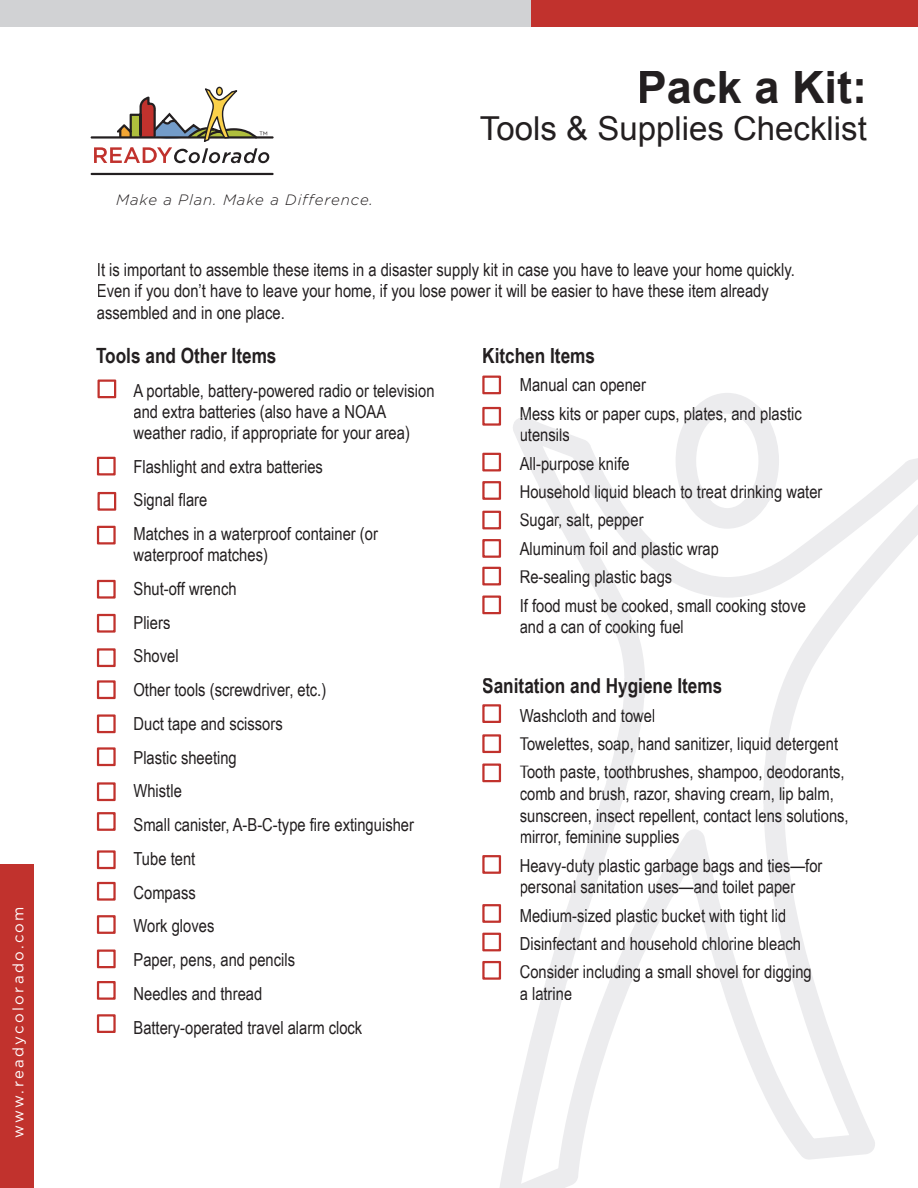
<style>
.page{position:relative;width:918px;height:1188px;background:#fff}
.page>*{position:absolute;margin:0;border:0;box-sizing:border-box;transform-origin:0 0}
.t1{font:700 45px "Arial";color:#231f20}
.t2{font:33px "Arial";color:#231f20}
.t3{font:700 21px "Arial Narrow";color:#231f20}
.t4{font:18px/33.8px "Arial Narrow";color:#231f20}
.t5{font:italic 300 15px "Gotham";letter-spacing:.06em;color:#231f20}
.t6{font:15px "Gotham";letter-spacing:.16em;color:#fff}
.t7{font:300 12px "Gotham";color:#231f20}
</style>
<div class="page">
<svg style="left:497px;top:393px;width:421px;height:795px"></svg>
<div style="left:0;top:864px;width:34px;height:324px;background:#c1322d"></div>
<div style="left:0;top:0;width:918px;height:27px;background:#d1d2d4"></div>
<hr style="left:91px;top:173px;width:183px;height:2px;background:#231f20">
<hr style="left:91px;top:136px;width:183px;height:3px;background:#231f20">
<svg style="left:94px;top:87px;width:175px;height:76px"></svg>
<div style="left:531px;top:0;width:387px;height:27px;background:#c1322d"></div>
<svg style="left:514px;top:407px;width:257px;height:16px"></svg>
<svg style="left:521px;top:429px;width:48px;height:13px"></svg>
<svg style="left:525px;top:457px;width:79px;height:16px"></svg>
<svg style="left:538px;top:485px;width:238px;height:17px"></svg>
<svg style="left:553px;top:513px;width:90px;height:17px"></svg>
<svg style="left:568px;top:542px;width:106px;height:16px"></svg>
<svg style="left:584px;top:570px;width:88px;height:17px"></svg>
<svg style="left:599px;top:598px;width:40px;height:39px"></svg>
<svg style="left:624px;top:678px;width:21px;height:20px"></svg>
<svg style="left:621px;top:709px;width:22px;height:13px"></svg>
<svg style="left:614px;top:737px;width:175px;height:17px"></svg>
<svg style="left:587px;top:766px;width:198px;height:81px"></svg>
<svg style="left:570px;top:859px;width:224px;height:38px"></svg>
<svg style="left:562px;top:909px;width:223px;height:16px"></svg>
<svg style="left:554px;top:937px;width:246px;height:13px"></svg>
<svg style="left:541px;top:965px;width:271px;height:35px"></svg>
<svg style="left:98px;top:380px;width:18px;height:18px"></svg>
<svg style="left:97px;top:457px;width:19px;height:18px"></svg>
<svg style="left:98px;top:492px;width:18px;height:19px"></svg>
<svg style="left:97px;top:526px;width:19px;height:18px"></svg>
<svg style="left:97px;top:580px;width:19px;height:19px"></svg>
<svg style="left:97px;top:614px;width:19px;height:19px"></svg>
<svg style="left:97px;top:648px;width:19px;height:19px"></svg>
<svg style="left:97px;top:680px;width:19px;height:19px"></svg>
<svg style="left:97px;top:714px;width:19px;height:19px"></svg>
<svg style="left:97px;top:747px;width:19px;height:19px"></svg>
<svg style="left:97px;top:782px;width:19px;height:19px"></svg>
<svg style="left:97px;top:812px;width:19px;height:19px"></svg>
<svg style="left:97px;top:850px;width:19px;height:19px"></svg>
<svg style="left:97px;top:882px;width:19px;height:19px"></svg>
<svg style="left:97px;top:915px;width:19px;height:19px"></svg>
<svg style="left:482px;top:376px;width:19px;height:18px"></svg>
<svg style="left:482px;top:407px;width:19px;height:19px"></svg>
<svg style="left:482px;top:453px;width:19px;height:18px"></svg>
<svg style="left:482px;top:481px;width:19px;height:19px"></svg>
<svg style="left:482px;top:511px;width:19px;height:18px"></svg>
<svg style="left:482px;top:539px;width:19px;height:19px"></svg>
<svg style="left:482px;top:567px;width:19px;height:18px"></svg>
<svg style="left:482px;top:704px;width:19px;height:19px"></svg>
<svg style="left:482px;top:734px;width:19px;height:19px"></svg>
<svg style="left:482px;top:764px;width:19px;height:18px"></svg>
<svg style="left:482px;top:855px;width:19px;height:19px"></svg>
<svg style="left:482px;top:904px;width:19px;height:19px"></svg>
<svg style="left:482px;top:933px;width:19px;height:18px"></svg>
<svg style="left:482px;top:961px;width:19px;height:19px"></svg>
<svg style="left:482px;top:596px;width:19px;height:18px"></svg>
<svg style="left:97px;top:950px;width:19px;height:18px"></svg>
<svg style="left:97px;top:981px;width:19px;height:19px"></svg>
<svg style="left:97px;top:1014px;width:19px;height:19px"></svg>
<p class="t6" style="left:10px;top:1138px;width:233px;rotate:-90deg">www.readycolorado.com</p>
<p class="t7" style="left:260px;top:129px;width:10px">™</p>
<p class="t5" style="left:116px;top:192px;width:259px">Make a Plan. Make a Difference.</p>
<h1 class="t1" style="left:637px;top:62px;width:232px">Pack a Kit:</h1>
<h2 class="t2" style="left:480px;top:110px;width:388px">Tools &amp; Supplies Checklist</h2>
<p class="t4" style="left:97px;top:258px;width:700px;line-height:21.6px">It is important to assemble these items in a disaster supply kit in case you have to leave your home quickly.<br>Even if you don’t have to leave your home, if you lose power it will be easier to have these item already assembled and in one place.</p>
<p class="t3" style="left:96px;top:344px;width:182px">Tools and Other Items</p>
<p class="t4" style="left:134px;top:380px;width:303px;line-height:21px">A portable, battery-powered radio or television and extra batteries (also have a NOAA weather radio, if appropriate for your area)</p>
<p class="t4" style="left:133px;top:449px;width:246px">Flashlight and extra batteries<br>Signal flare<br>Matches in a waterproof container (or</p>
<p class="t4" style="left:133px;top:538px;width:282px">waterproof matches)<br>Shut-off wrench<br>Pliers<br>Shovel<br>Other tools (screwdriver, etc.)<br>Duct tape and scissors<br>Plastic sheeting<br>Whistle<br>Small canister, A-B-C-type fire extinguisher<br>Tube tent<br>Compass<br>Work gloves<br>Paper, pens, and pencils<br>Needles and thread<br>Battery-operated travel alarm clock</p>
<p class="t3" style="left:482px;top:344px;width:114px">Kitchen Items</p>
<p class="t4" style="left:520px;top:371px;width:284px;line-height:28.3px">Manual can opener<br>Mess kits or paper cups, plates, and plastic</p>
<p class="t4" style="left:520px;top:421px;width:304px;line-height:28.3px">utensils<br>All-purpose knife<br>Household liquid bleach to treat drinking water<br>Sugar, salt, pepper<br>Aluminum foil and plastic wrap<br>Re-sealing plastic bags<br>If food must be cooked, small cooking stove</p>
<p class="t4" style="left:520px;top:610px;width:166px">and a can of cooking fuel</p>
<p class="t3" style="left:482px;top:674px;width:242px">Sanitation and Hygiene Items</p>
<p class="t4" style="left:520px;top:701px;width:326px;line-height:28.3px">Washcloth and towel<br>Towelettes, soap, hand sanitizer, liquid detergent<br>Tooth paste, toothbrushes, shampoo, deodorants,</p>
<p class="t4" style="left:520px;top:783px;width:331px;line-height:21.6px">comb and brush, razor, shaving cream, lip balm, sunscreen, insect repellent, contact lens solutions, mirror, feminine supplies</p>
<p class="t4" style="left:520px;top:854px;width:304px;line-height:21.6px">Heavy-duty plastic garbage bags and ties—for personal sanitation uses—and toilet paper</p>
<p class="t4" style="left:520px;top:901px;width:294px;line-height:28.3px">Medium-sized plastic bucket with tight lid<br>Disinfectant and household chlorine bleach<br>Consider including a small shovel for digging</p>
<p class="t4" style="left:520px;top:977px;width:54px">a latrine</p>
</div>
